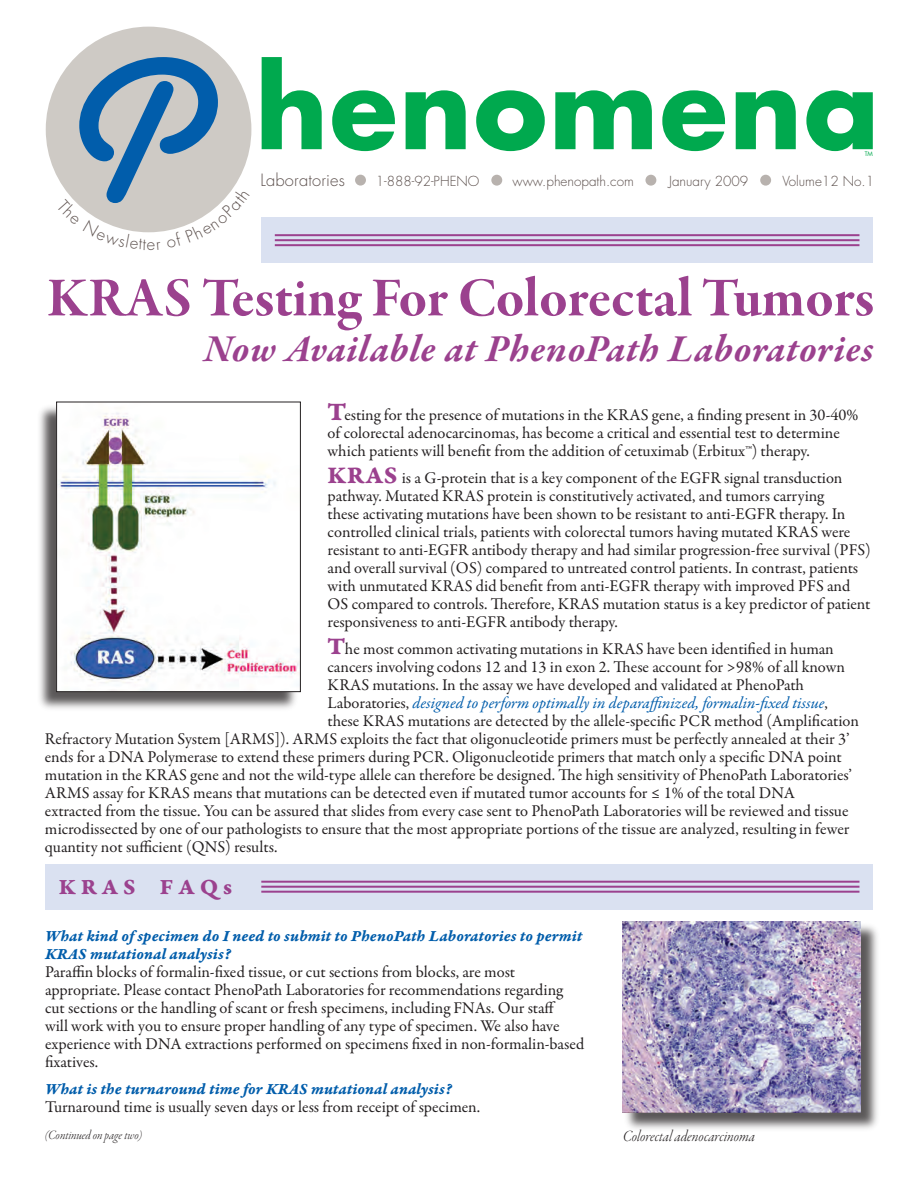
<style>
.page{position:relative;width:918px;height:1188px;background:#fff}
.page>*{position:absolute;margin:0;border:0;box-sizing:border-box;transform-origin:0 0}
.t1{font:700 111px "Futura Std";letter-spacing:.015em;color:#00a94e}
.t2{font:56.25px "Garamond Premr Pro Bd Subh";color:#9b418e}
.t3{font:italic 700 39px "Garamond Premr Pro";letter-spacing:.015em;color:#9b418e}
.t4{font:23.25px "Garamond Premr Pro Bd Capt";color:#9b418e}
.t5{font:16.5px/18px "Garamond Premr Pro";letter-spacing:-.005em;color:#231f20}
.t6{font:16.5px/18px "Garamond Premr Pro Bd It Capt";color:#015dab}
.t7{font:italic 16.5px "Garamond Premr Pro";color:#015dab}
.t8{font:16.5px "Garamond Premr Pro Lt It Disp";color:#231f20}
.t9{font:300 16.5px "Futura Std";letter-spacing:.015em;color:#5d514e}
.t10{font:300 13.5px "Futura Std";color:#5d514e}
.t11{font:13.5px "Garamond Premr Pro Lt It Disp";color:#231f20}
.t12{font:6px "Futura Std";color:#00a94e}
.s1{font-family:"Santa Fe Let Plain";font-weight:400;font-size:219px;color:#015dab}
.s2{font-family:"Garamond Premr Pro Bd Capt";font-size:27px;color:#9b418e}
.s3{font-family:"Garamond Premr Pro Bd Capt";font-size:25.5px;color:#9b418e}
.s4{font-style:normal;color:#231f20}
</style>
<div class="page">
<div style="left:46px;top:27px;width:205px;height:205px;background:#cecac5;border-radius:50%"></div>
<div style="left:491px;top:175px;width:11px;height:11px;background:#b8b2ae;border-radius:50%"></div>
<div style="left:355px;top:175px;width:11px;height:11px;background:#b8b2ae;border-radius:50%"></div>
<div style="left:645px;top:175px;width:11px;height:11px;background:#b8b2ae;border-radius:50%"></div>
<div style="left:760px;top:175px;width:11px;height:11px;background:#b8b2ae;border-radius:50%"></div>
<div style="left:37px;top:403px;width:263px;height:309px;background:#231f20;opacity:.75"></div>
<img style="left:58px;top:404px;width:241px;height:286px">
<div style="left:56px;top:402px;width:245px;height:290px;border:1px solid #231f20"></div>
<div style="left:624px;top:923px;width:257px;height:209px;background:#231f20;opacity:.75"></div>
<img style="left:622px;top:921px;width:239px;height:191px">
<div style="left:45px;top:864px;width:828px;height:46px;background:#dae1f1"></div>
<hr style="left:261px;top:881px;width:598px;height:2px;background:#9b418e">
<hr style="left:261px;top:886px;width:598px;height:2px;background:#9b418e">
<hr style="left:261px;top:891px;width:598px;height:2px;background:#9b418e">
<div style="left:261px;top:218px;width:612px;height:45px;background:#dae1f1"></div>
<hr style="left:275px;top:234px;width:584px;height:2px;background:#9b418e">
<hr style="left:275px;top:239px;width:584px;height:2px;background:#9b418e">
<hr style="left:275px;top:244px;width:584px;height:2px;background:#9b418e">
<svg style="left:72px;top:198px;width:89px;height:35px"></svg>
<svg style="left:167px;top:187px;width:67px;height:44px"></svg>
<h1 class="t1" style="left:59px;top:34px;width:822px"><span class="s1">P</span> henomena</h1>
<p class="t12" style="left:865px;top:150px;width:10px">TM</p>
<p class="t9" style="left:260px;top:170px;width:86px">Laboratories</p>
<p class="t10" style="left:376px;top:172px;width:105px">1-888-92-PHENO</p>
<p class="t10" style="left:513px;top:172px;width:123px">www.phenopath.com</p>
<p class="t10" style="left:669px;top:172px;width:81px">January 2009</p>
<p class="t10" style="left:782px;top:173px;width:93px">Volume12 No.1</p>
<h2 class="t2" style="left:47px;top:265px;width:828px">KRAS Testing For Colorectal Tumors</h2>
<h3 class="t3" style="left:204px;top:325px;width:671px">Now Available at PhenoPath Laboratories</h3>
<p class="t5" style="left:328px;top:406px;width:532px"><span class="s2">T</span>esting for the presence of mutations in the KRAS gene, a finding present in 30-40% of colorectal adenocarcinomas, has become a critical and essential test to determine which patients will benefit from the addition of cetuximab (Erbitux™) therapy.</p>
<p class="t5" style="left:328px;top:469px;width:545px"><span class="s3">KRAS</span> is a G-protein that is a key component of the EGFR signal transduction pathway. Mutated KRAS protein is constitutively activated, and tumors carrying<br>these activating mutations have been shown to be resistant to anti-EGFR therapy. In controlled clinical trials, patients with colorectal tumors having mutated KRAS were resistant to anti-EGFR antibody therapy and had similar progression-free survival (PFS) and overall survival (OS) compared to untreated control patients. In contrast, patients with unmutated KRAS did benefit from anti-EGFR therapy with improved PFS and OS compared to controls. Therefore, KRAS mutation status is a key predictor of patient responsiveness to anti-EGFR antibody therapy.</p>
<p class="t5" style="left:328px;top:640px;width:508px"><span class="s3">T</span>he most common activating mutations in KRAS have been identified in human</p>
<p class="t5" style="left:328px;top:658px;width:519px">cancers involving codons 12 and 13 in exon 2. These account for &gt;98% of all known</p>
<p class="t5" style="left:328px;top:676px;width:478px">KRAS mutations. In the assay we have developed and validated at PhenoPath</p>
<p class="t7" style="left:328px;top:692px;width:502px"><span class="s4">Laboratories,</span> designed to perform optimally in deparaffinized, formalin-fixed tissue<span class="s4">,</span></p>
<p class="t5" style="left:328px;top:712px;width:533px">these KRAS mutations are detected by the allele-specific PCR method (Amplification</p>
<p class="t5" style="left:45px;top:730px;width:806px">Refractory Mutation System [ARMS]). ARMS exploits the fact that oligonucleotide primers must be perfectly annealed at their 3’</p>
<p class="t5" style="left:45px;top:748px;width:798px">ends for a DNA Polymerase to extend these primers during PCR. Oligonucleotide primers that match only a specific DNA point</p>
<p class="t5" style="left:45px;top:766px;width:808px">mutation in the KRAS gene and not the wild-type allele can therefore be designed. The high sensitivity of PhenoPath Laboratories’</p>
<p class="t5" style="left:45px;top:784px;width:752px">ARMS assay for KRAS means that mutations can be detected even if mutated tumor accounts for ≤ 1% of the total DNA</p>
<p class="t5" style="left:45px;top:802px;width:805px">extracted from the tissue. You can be assured that slides from every case sent to PhenoPath Laboratories will be reviewed and tissue</p>
<p class="t5" style="left:45px;top:820px;width:806px">microdissected by one of our pathologists to ensure that the most appropriate portions of the tissue are analyzed, resulting in fewer</p>
<p class="t5" style="left:45px;top:838px;width:234px">quantity not sufficient (QNS) results.</p>
<h3 class="t4" style="left:59px;top:873px;width:175px">K R A S F A Q s</h3>
<p class="t6" style="left:45px;top:927px;width:539px">What kind of specimen do I need to submit to PhenoPath Laboratories to permit<br>KRAS mutational analysis?</p>
<p class="t5" style="left:45px;top:963px;width:541px">Paraffin blocks of formalin-fixed tissue, or cut sections from blocks, are most appropriate. Please contact PhenoPath Laboratories for recommendations regarding cut sections or the handling of scant or fresh specimens, including FNAs. Our staff<br>will work with you to ensure proper handling of any type of specimen. We also have experience with DNA extractions performed on specimens fixed in non-formalin-based fixatives.</p>
<p class="t6" style="left:45px;top:1080px;width:409px">What is the turnaround time for KRAS mutational analysis?</p>
<p class="t5" style="left:45px;top:1098px;width:437px">Turnaround time is usually seven days or less from receipt of specimen.</p>
<p class="t11" style="left:45px;top:1128px;width:99px">(Continued on page two)</p>
<p class="t8" style="left:623px;top:1128px;width:134px">Colorectal adenocarcinoma</p>
</div>
